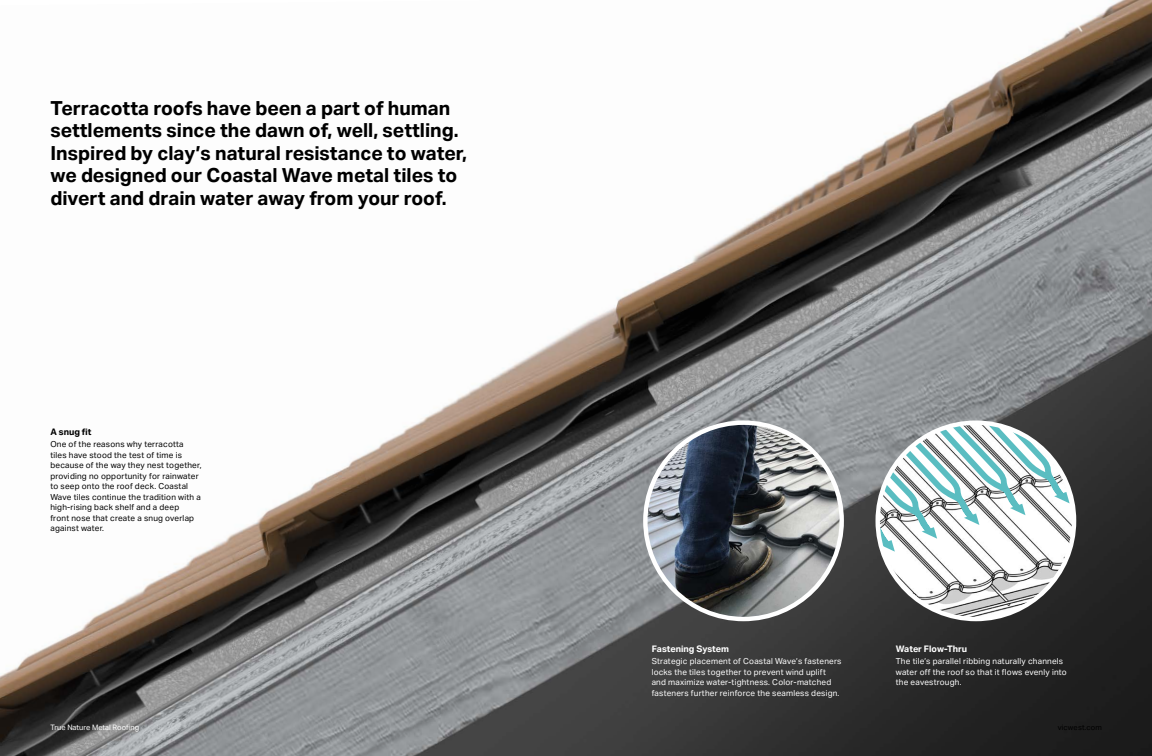
<style>
.page{position:relative;width:1152px;height:756px;background:#fff}
.page>*{position:absolute;margin:0;border:0;box-sizing:border-box;transform-origin:0 0}
.t1{font:700 19.4px/22.6px "Aktiv Grotesk";color:#000}
.t2{font:700 9px "Aktiv Grotesk";color:#fff}
.t3{font:700 9px "Aktiv Grotesk";color:#000}
.t4{font:8.2px/10.5px "Aktiv Grotesk";letter-spacing:.02em;color:#fff}
.t5{font:8.2px/10.5px "Aktiv Grotesk";letter-spacing:.02em;color:#000}
.t6{font:7.5px "Aktiv Grotesk";color:#fff}
</style>
<div class="page">
<img style="left:0;top:0;width:1152px;height:756px">
<img style="left:645px;top:423px;width:197px;height:196px;border-radius:98px">
<div style="left:643px;top:420px;width:201px;height:201px;border:4px solid #fff;border-radius:50%"></div>
<img style="left:878px;top:423px;width:196px;height:196px;border-radius:98px">
<svg style="left:878px;top:423px;width:197px;height:130px"></svg>
<div style="left:876px;top:420px;width:200px;height:201px;border:4px solid #fff;border-radius:50%"></div>
<h1 class="t1" style="left:50px;top:97px;width:418px">Terracotta roofs have been a part of human settlements since the dawn of, well, settling.<br>Inspired by clay’s natural resistance to water, we designed our Coastal Wave metal tiles to divert and drain water away from your roof.</h1>
<p class="t3" style="left:50px;top:426px;width:43px">A snug fit</p>
<p class="t5" style="left:50px;top:439px;width:153px">One of the reasons why terracotta tiles have stood the test of time is because of the way they nest together, providing no opportunity for rainwater to seep onto the roof deck. Coastal Wave tiles continue the tradition with a high-rising back shelf and a deep<br>front nose that create a snug overlap against water.</p>
<p class="t6" style="left:50px;top:724px;width:90px">True Nature Metal Roofing</p>
<p class="t2" style="left:652px;top:644px;width:79px">Fastening System</p>
<p class="t4" style="left:652px;top:656px;width:191px">Strategic placement of Coastal Wave’s fasteners locks the tiles together to prevent wind uplift and maximize water-tightness. Color-matched fasteners further reinforce the seamless design.</p>
<p class="t2" style="left:896px;top:644px;width:73px">Water Flow-Thru</p>
<p class="t4" style="left:896px;top:656px;width:173px">The tile’s parallel ribbing naturally channels water off the roof so that it flows evenly into the eavestrough.</p>
</div>
